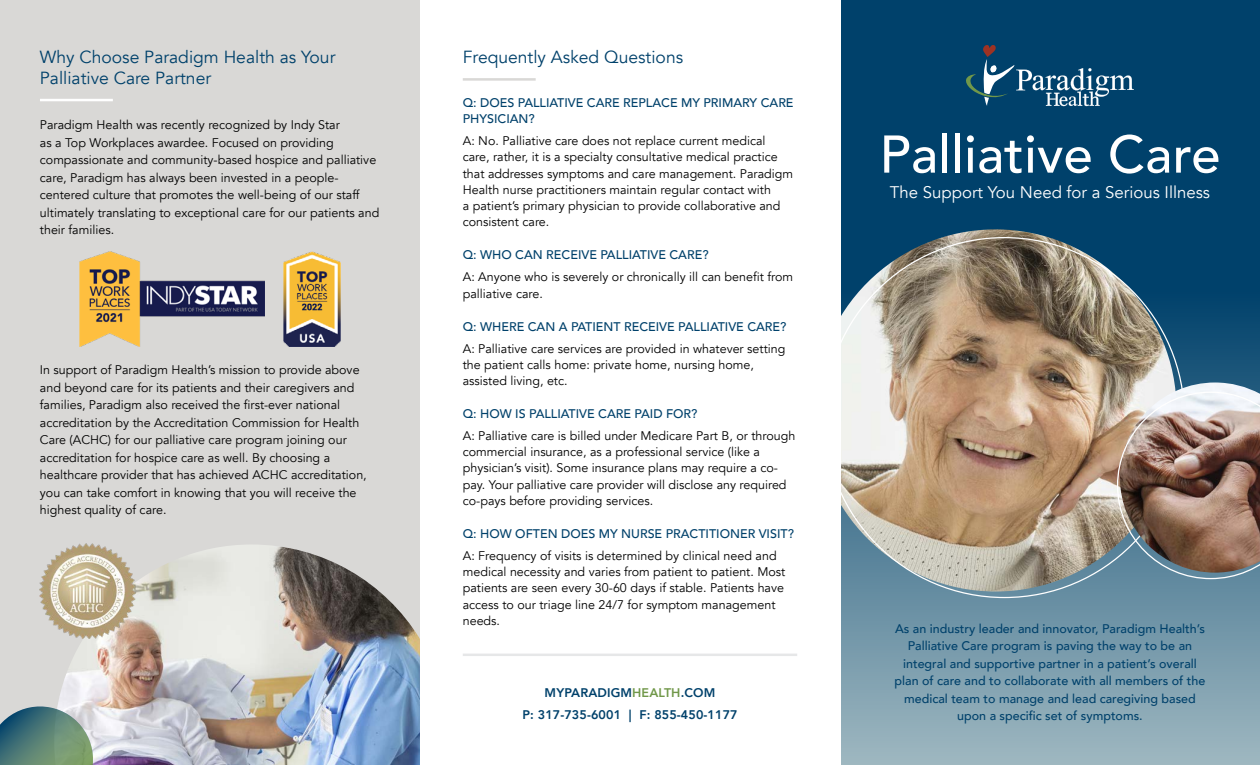
<style>
.page{position:relative;width:1260px;height:765px;background:#fff}
.page>*{position:absolute;margin:0;border:0;box-sizing:border-box;transform-origin:0 0}
.t1{font:500 52.5px "Avenir";letter-spacing:.005em;color:#fff}
.t2{font:17.5px/21px "Avenir";color:#00416b}
.t3{font:16.75px "Avenir";color:#fff}
.t4{font:12.5px/16.2px "Avenir";color:#000}
.t5{font:500 12.5px/17.5px "Avenir";color:#00416b;text-align:center}
.t6{font:800 12.5px/21.6px "Avenir";letter-spacing:.01em;color:#00416b;text-align:center}
.s1{color:#71984a}
</style>
<div class="page">
<div style="left:0;top:0;width:420px;height:765px;background:#d9d8d6"></div>
<div style="left:840px;top:0;width:420px;height:765px;background:#00416b"></div>
<svg style="left:840px;top:229px;width:420px;height:536px"></svg>
<img style="left:814px;top:229px;width:363px;height:363px;border-radius:181px">
<img style="left:59px;top:545px;width:361px;height:220px">
<svg style="left:966px;top:45px;width:168px;height:61px"></svg>
<hr style="left:40px;top:99px;width:73px;height:2px;background:#fff">
<img style="left:79px;top:252px;width:186px;height:94px">
<img style="left:40px;top:543px;width:96px;height:96px">
<svg style="left:0;top:701px;width:98px;height:64px"></svg>
<img style="left:1120px;top:382px;width:140px;height:10px">
<img style="left:1117px;top:392px;width:143px;height:187px">
<div style="left:420px;top:0;width:420px;height:765px;background:#fff"></div>
<hr style="left:463px;top:78px;width:73px;height:3px;background:#d9d8d6">
<hr style="left:463px;top:654px;width:334px;height:2px;background:#e6e7e8">
<img style="left:283px;top:252px;width:58px;height:94px">
<h2 class="t2" style="left:40px;top:46px;width:297px">Why Choose Paradigm Health as Your<br>Palliative Care Partner</h2>
<p class="t4" style="left:40px;top:116px;width:341px;line-height:17.5px">Paradigm Health was recently recognized by Indy Star<br>as a Top Workplaces awardee. Focused on providing compassionate and community-based hospice and palliative care, Paradigm has always been invested in a people&shy;centered culture that promotes the well-being of our staff ultimately translating to exceptional care for our patients and their families.</p>
<p class="t4" style="left:40px;top:361px;width:328px;line-height:17.5px">In support of Paradigm Health’s mission to provide above and beyond care for its patients and their caregivers and families, Paradigm also received the first-ever national accreditation by the Accreditation Commission for Health Care (ACHC) for our palliative care program joining our accreditation for hospice care as well. By choosing a healthcare provider that has achieved ACHC accreditation, you can take comfort in knowing that you will receive the highest quality of care.</p>
<h2 class="t2" style="left:463px;top:46px;width:222px">Frequently Asked Questions</h2>
<p class="t5" style="left:463px;top:94px;width:332px;line-height:16.2px;text-align:left">Q: DOES PALLIATIVE CARE REPLACE MY PRIMARY CARE<br>PHYSICIAN?</p>
<p class="t4" style="left:463px;top:133px;width:332px">A: No. Palliative care does not replace current medical care, rather, it is a specialty consultative medical practice that addresses symptoms and care management. Paradigm Health nurse practitioners maintain regular contact with<br>a patient’s primary physician to provide collaborative and consistent care.</p>
<p class="t5" style="left:463px;top:246px;width:247px">Q: WHO CAN RECEIVE PALLIATIVE CARE?</p>
<p class="t4" style="left:463px;top:269px;width:332px">A: Anyone who is severely or chronically ill can benefit from palliative care.</p>
<p class="t5" style="left:463px;top:317px;width:325px">Q: WHERE CAN A PATIENT RECEIVE PALLIATIVE CARE?</p>
<p class="t4" style="left:463px;top:340px;width:324px">A: Palliative care services are provided in whatever setting the patient calls home: private home, nursing home, assisted living, etc.</p>
<p class="t5" style="left:463px;top:404px;width:236px">Q: HOW IS PALLIATIVE CARE PAID FOR?</p>
<p class="t4" style="left:463px;top:428px;width:334px">A: Palliative care is billed under Medicare Part B, or through commercial insurance, as a professional service (like a physician’s visit). Some insurance plans may require a co&shy;pay. Your palliative care provider will disclose any required co-pays before providing services.</p>
<p class="t5" style="left:463px;top:524px;width:333px">Q: HOW OFTEN DOES MY NURSE PRACTITIONER VISIT?</p>
<p class="t4" style="left:463px;top:548px;width:324px">A: Frequency of visits is determined by clinical need and medical necessity and varies from patient to patient. Most patients are seen every 30-60 days if stable. Patients have access to our triage line 24/7 for symptom management needs.</p>
<p class="t6" style="left:522px;top:682px;width:217px">MYPARADIGM<span class="s1">HEALTH</span>.COM<br>P: 317-735-6001 | F: 855-450-1177</p>
<h1 class="t1" style="left:879px;top:109px;width:343px">Palliative Care</h1>
<h3 class="t3" style="left:890px;top:183px;width:322px">The Support You Need for a Serious Illness</h3>
<p class="t5" style="left:895px;top:619px;width:312px">As an industry leader and innovator, Paradigm Health’s Palliative Care program is paving the way to be an integral and supportive partner in a patient’s overall plan of care and to collaborate with all members of the medical team to manage and lead caregiving based upon a specific set of symptoms.</p>
</div>
